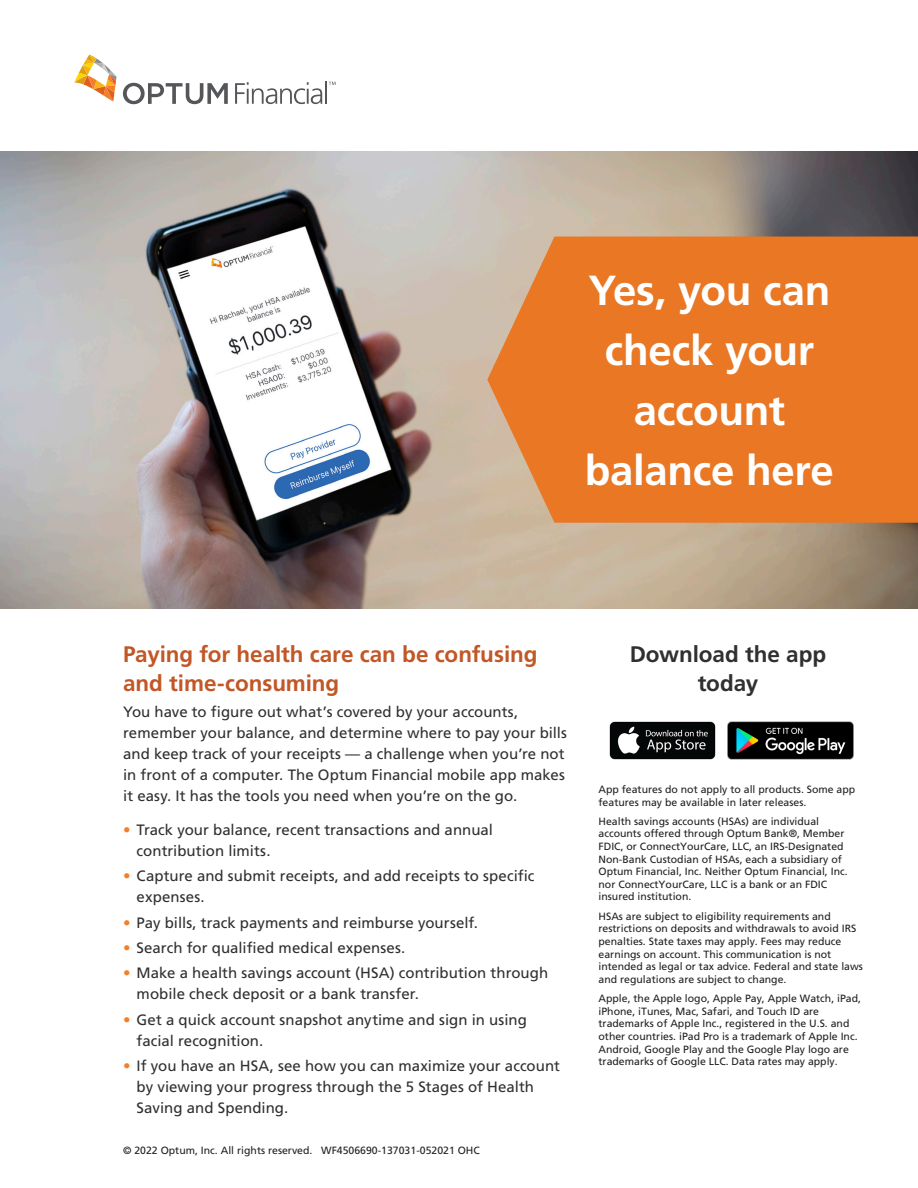
<style>
.page{position:relative;width:918px;height:1188px;background:#fff}
.page>*{position:absolute;margin:0;border:0;box-sizing:border-box;transform-origin:0 0}
.Header-tight{font:700 42px/60px "Frutiger LT Pro";letter-spacing:-.01em;color:#fff;text-align:center}
.Subhead_Bold__bold{font:700 22.5px/29.2px "Frutiger LT Pro";letter-spacing:-.005em;color:#c25726}
.Subhead_Bold__grey{font:700 22.5px/29.2px "Frutiger LT Pro";letter-spacing:-.005em;color:#312f30;text-align:center}
.body{font:15px/21px "Frutiger LT Pro";letter-spacing:.005em;color:#312f30}
.t1{font:10.5px/12.6px "Frutiger LT Pro";color:#231f20}
.s1{color:#f47f2a}
</style>
<div class="page">
<svg style="left:235px;top:82px;width:87px;height:22px"></svg>
<hr style="left:325px;top:82px;width:2px;height:22px;background:#555659">
<svg style="left:74px;top:55px;width:43px;height:47px"></svg>
<svg style="left:123px;top:83px;width:105px;height:21px"></svg>
<svg style="left:329px;top:82px;width:6px;height:3px"></svg>
<img style="left:0;top:151px;width:918px;height:457px">
<svg style="left:487px;top:237px;width:431px;height:286px;background:#e67c2e"></svg>
<img style="left:727px;top:722px;width:126px;height:37px">
<img style="left:609px;top:721px;width:107px;height:39px">
<p class="Header-tight" style="left:585px;top:261px;width:251px">Yes, you can check your account balance here</p>
<p class="Subhead_Bold__bold" style="left:123px;top:640px;width:416px">Paying for health care can be confusing and time-consuming</p>
<p class="body" style="left:123px;top:701px;width:445px">You have to figure out what’s covered by your accounts, remember your balance, and determine where to pay your bills and keep track of your receipts — a challenge when you’re not in front of a computer. The Optum Financial mobile app makes it easy. It has the tools you need when you’re on the go.</p>
<p class="body" style="left:137px;top:819px;width:358px;text-indent:-14px"><span class="s1">•</span> Track your balance, recent transactions and annual contribution limits.</p>
<p class="body" style="left:137px;top:866px;width:399px;text-indent:-14px"><span class="s1">•</span> Capture and submit receipts, and add receipts to specific expenses.</p>
<p class="body" style="left:123px;top:912px;width:356px"><span class="s1">•</span> Pay bills, track payments and reimburse yourself.</p>
<p class="body" style="left:123px;top:937px;width:284px"><span class="s1">•</span> Search for qualified medical expenses.</p>
<p class="body" style="left:137px;top:963px;width:413px;text-indent:-14px"><span class="s1">•</span> Make a health savings account (HSA) contribution through mobile check deposit or a bank transfer.</p>
<p class="body" style="left:137px;top:1009px;width:392px;text-indent:-14px"><span class="s1">•</span> Get a quick account snapshot anytime and sign in using facial recognition.</p>
<p class="body" style="left:137px;top:1055px;width:425px;text-indent:-14px"><span class="s1">•</span> If you have an HSA, see how you can maximize your account by viewing your progress through the 5 Stages of Health<br>Saving and Spending.</p>
<p class="t1" style="left:123px;top:1144px;width:358px">© 2022 Optum, Inc. All rights reserved. WF4506690-137031-052021 OHC</p>
<p class="Subhead_Bold__grey" style="left:630px;top:640px;width:198px">Download the app today</p>
<p class="t1" style="left:599px;top:783px;width:258px">App features do not apply to all products. Some app features may be available in later releases.</p>
<p class="t1" style="left:599px;top:815px;width:251px">Health savings accounts (HSAs) are individual accounts offered through Optum Bank®, Member FDIC, or ConnectYourCare, LLC, an IRS-Designated Non-Bank Custodian of HSAs, each a subsidiary of Optum Financial, Inc. Neither Optum Financial, Inc. nor ConnectYourCare, LLC is a bank or an FDIC insured institution.</p>
<p class="t1" style="left:599px;top:910px;width:266px">HSAs are subject to eligibility requirements and restrictions on deposits and withdrawals to avoid IRS penalties. State taxes may apply. Fees may reduce earnings on account. This communication is not intended as legal or tax advice. Federal and state laws and regulations are subject to change.</p>
<p class="t1" style="left:599px;top:992px;width:264px">Apple, the Apple logo, Apple Pay, Apple Watch, iPad, iPhone, iTunes, Mac, Safari, and Touch ID are trademarks of Apple Inc., registered in the U.S. and other countries. iPad Pro is a trademark of Apple Inc.<br>Android, Google Play and the Google Play logo are trademarks of Google LLC. Data rates may apply.</p>
</div>
